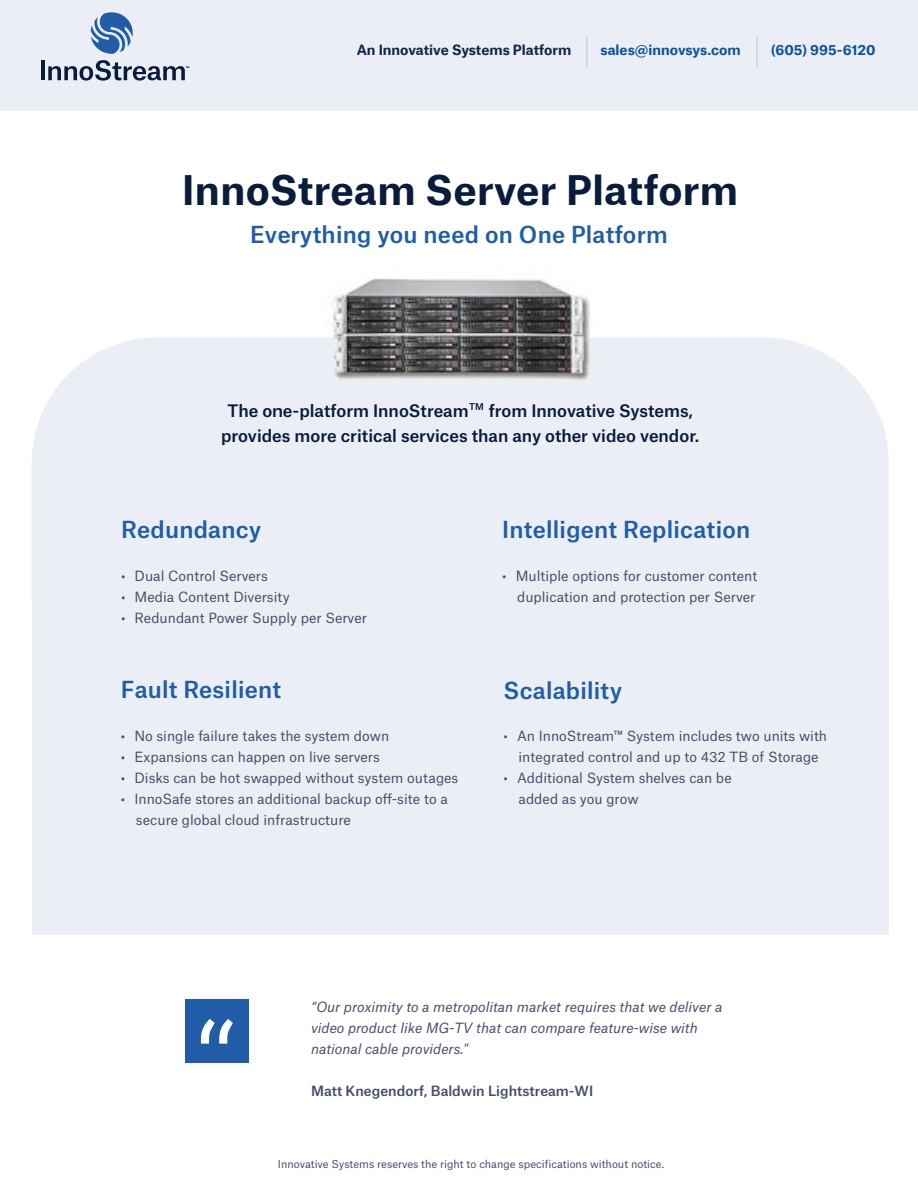
<style>
.page{position:relative;width:918px;height:1188px;background:#fff}
.page>*{position:absolute;margin:0;border:0;box-sizing:border-box;transform-origin:0 0}
.t1{font:700 39px "Atlas Grotesk Web";letter-spacing:.01em;color:#081c3c}
.t2{font:500 22.5px "Atlas Grotesk";letter-spacing:.01em;color:#1f5da9}
.t3{font:500 16.5px/25.5px "Atlas Grotesk";color:#081c3c;text-align:center}
.t4{font:13.5px/21px "Atlas Grotesk";color:#464d69}
.t5{font:italic 13.5px/21px "Atlas Grotesk";color:#454d69}
.t6{font:700 13.5px "Atlas Grotesk Web";color:#11274a}
.t7{font:500 13.5px "Atlas Grotesk";color:#454d69}
.t8{font:700 13.5px "Atlas Grotesk Web";color:#0a52a0}
.t9{font:700 13.5px "Atlas Grotesk Web";color:#205ca8}
.t10{font:10.5px "Atlas Grotesk";color:#454d69}
.t11{font:500 9px "Atlas Grotesk";color:#081c3c}
</style>
<div class="page">
<div style="left:0;top:0;width:918px;height:111px;background:#ebeff5"></div>
<svg style="left:91px;top:12px;width:42px;height:42px"></svg>
<hr style="left:41px;top:60px;width:3px;height:20px;background:#081c3c">
<svg style="left:48px;top:60px;width:141px;height:21px"></svg>
<hr style="left:586px;top:37px;width:2px;height:30px;background:#d1d3d2">
<hr style="left:756px;top:37px;width:2px;height:30px;background:#d1d3d2">
<div style="left:32px;top:599px;width:857px;height:336px;background:#ebeff5"></div>
<div style="left:32px;top:337px;width:857px;height:262px;background:#ebeff5"></div>
<img style="left:324px;top:278px;width:272px;height:115px">
<div style="left:185px;top:999px;width:64px;height:64px;background:#205ca8"></div>
<svg style="left:201px;top:1019px;width:32px;height:25px"></svg>
<p class="t6" style="left:357px;top:39px;width:216px">An Innovative Systems Platform</p>
<p class="t8" style="left:601px;top:39px;width:142px">sales@innovsys.com</p>
<p class="t8" style="left:771px;top:39px;width:106px">(605) 995-6120</p>
<p class="t6" style="left:346px;top:40px;width:216px">An Innovative Systems Platform</p>
<p class="t9" style="left:590px;top:40px;width:142px">sales@innovsys.com</p>
<p class="t9" style="left:760px;top:40px;width:106px">(605) 995-6120</p>
<h1 class="t1" style="left:182px;top:158px;width:557px">InnoStream Server Platform</h1>
<h2 class="t2" style="left:250px;top:216px;width:419px">Everything you need on One Platform</h2>
<p class="t11" style="left:469px;top:399px;width:16px">TM</p>
<p class="t3" style="left:221px;top:396px;width:480px">The one-platform InnoStream from Innovative Systems, provides more critical services than any other video vendor.</p>
<h2 class="t2" style="left:121px;top:511px;width:141px">Redundancy</h2>
<p class="t4" style="left:121px;top:564px;width:148px">• Dual Control Servers</p>
<p class="t4" style="left:121px;top:585px;width:170px">• Media Content Diversity</p>
<p class="t4" style="left:121px;top:606px;width:247px">• Redundant Power Supply per Server</p>
<h2 class="t2" style="left:121px;top:671px;width:162px">Fault Resilient</h2>
<p class="t4" style="left:121px;top:724px;width:270px">• No single failure takes the system down</p>
<p class="t4" style="left:121px;top:745px;width:260px">• Expansions can happen on live servers</p>
<p class="t4" style="left:121px;top:766px;width:339px">• Disks can be hot swapped without system outages</p>
<p class="t4" style="left:136px;top:787px;width:313px;text-indent:-15px">• InnoSafe stores an additional backup off-site to a secure global cloud infrastructure</p>
<h2 class="t2" style="left:502px;top:511px;width:250px">Intelligent Replication</h2>
<p class="t4" style="left:502px;top:564px;width:257px;text-align:right">• Multiple options for customer content duplication and protection per Server</p>
<h2 class="t2" style="left:504px;top:672px;width:120px">Scalability</h2>
<p class="t4" style="left:504px;top:724px;width:325px;text-align:center">• An InnoStream™ System includes two units with integrated control and up to 432 TB of Storage</p>
<p class="t4" style="left:519px;top:766px;width:215px;text-indent:-15px">• Additional System shelves can be added as you grow</p>
<p class="t5" style="left:311px;top:995px;width:413px">“Our proximity to a metropolitan market requires that we deliver a video product like MG-TV that can compare feature-wise with national cable providers."</p>
<p class="t7" style="left:311px;top:1080px;width:284px">Matt Knegendorf, Baldwin Lightstream-WI</p>
<p class="t10" style="left:278px;top:1155px;width:388px">Innovative Systems r serves the right to change specifications without notice.</p>
<p class="t10" style="left:267px;top:1156px;width:388px">Innovative Systems reserves the right to change specifications without notice.</p>
</div>
